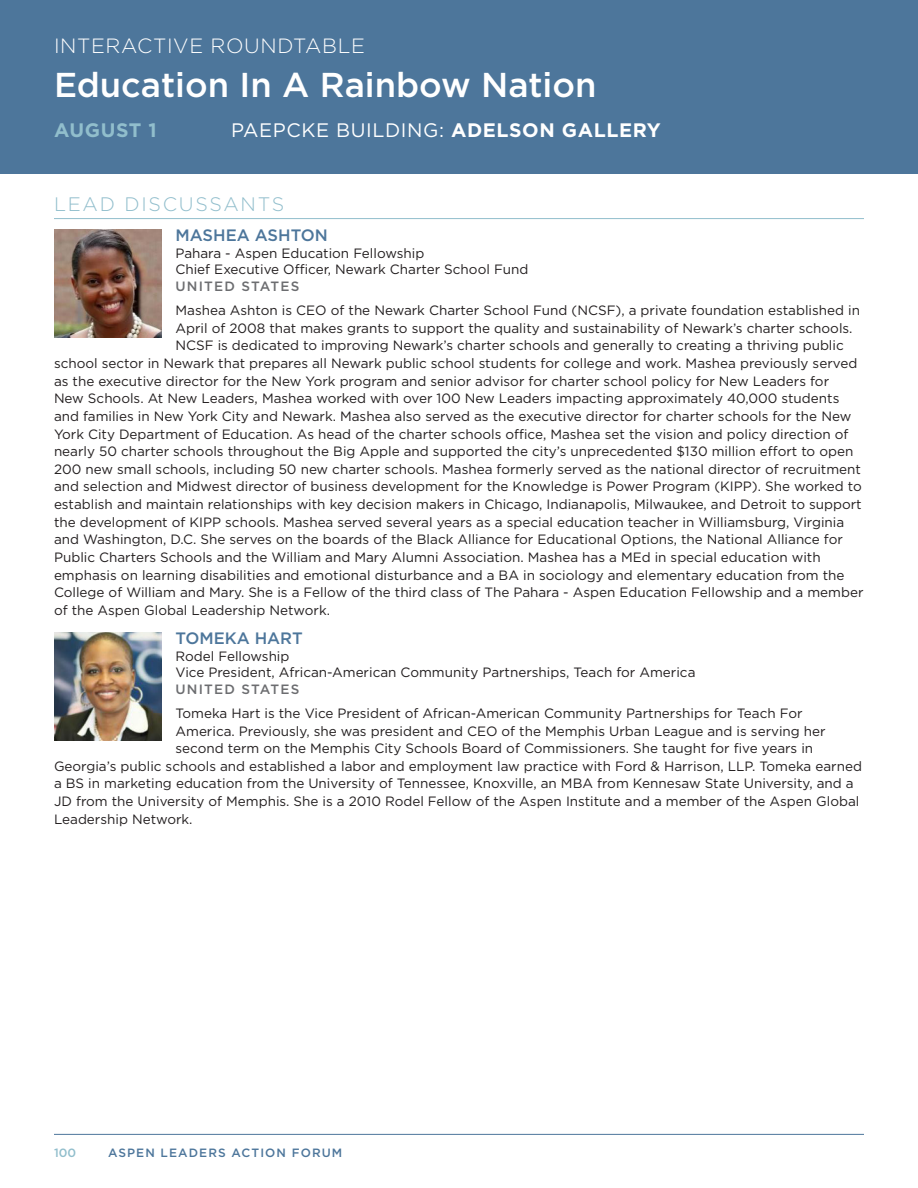
<style>
.page{position:relative;width:918px;height:1188px;background:#fff}
.page>*{position:absolute;margin:0;border:0;box-sizing:border-box;transform-origin:0 0}
.H__title_-_1_line{font:500 34.5px "Gotham";color:#fff}
.H__Header{font:300 20.7px "Gotham";letter-spacing:.03em;color:#fff}
.H__date_time{font:19.5px "Gotham";letter-spacing:.03em;color:#fff}
.moderator_name{font:300 19.5px "Gotham";letter-spacing:.09em;color:#91becc}
.H__date_time-2{font:700 19.5px "Gotham";letter-spacing:.03em;color:#91becc}
.moderator_name-2{font:500 16.5px "Gotham";color:#4d769b}
.body{font:13.5px "Gotham";color:#231f20}
.moderator_title{font:13.5px "Gotham";color:#231f20}
.moderator_country{font:500 13.5px "Gotham";letter-spacing:.09em;color:#6c6d70}
.t1{font:500 12px "Gotham";letter-spacing:.09em;color:#4d769b}
.t2{font:500 12px "Gotham";color:#91becc}
.s1{font-weight:700}
</style>
<div class="page">
<hr style="left:54px;top:1134px;width:810px;height:1px;background:#4d769b">
<div style="left:0;top:0;width:918px;height:174px;background:#4d769b"></div>
<hr style="left:54px;top:218px;width:810px;height:1px;background:#91becc">
<img style="left:54px;top:229px;width:107px;height:108px">
<img style="left:54px;top:632px;width:108px;height:108px">
<p class="H__Header" style="left:54px;top:33px;width:312px">INTERACTIVE ROUNDTABLE</p>
<p class="H__title_-_1_line" style="left:54px;top:62px;width:544px">Education In A Rainbow Nation</p>
<p class="H__date_time-2" style="left:54px;top:117px;width:104px">AUGUST 1</p>
<p class="H__date_time" style="left:231px;top:118px;width:431px">PAEPCKE BUILDING: <span class="s1">ADELSON GALLERY</span></p>
<p class="moderator_name" style="left:54px;top:192px;width:232px">LEAD DISCUSSANTS</p>
<p class="moderator_name-2" style="left:176px;top:225px;width:154px">MASHEA ASHTON</p>
<p class="moderator_title" style="left:176px;top:244px;width:250px">Pahara - Aspen Education Fellowship</p>
<p class="moderator_title" style="left:176px;top:261px;width:354px">Chief Executive Officer, Newark Charter School Fund</p>
<p class="moderator_country" style="left:176px;top:277px;width:125px">UNITED STATES</p>
<p class="body" style="left:176px;top:302px;width:686px">Mashea Ashton is CEO of the Newark Charter School Fund (NCSF), a private foundation established in</p>
<p class="body" style="left:176px;top:319px;width:679px">April of 2008 that makes grants to support the quality and sustainability of Newark’s charter schools.</p>
<p class="body" style="left:176px;top:337px;width:670px">NCSF is dedicated to improving Newark’s charter schools and generally to creating a thriving public</p>
<p class="body" style="left:54px;top:355px;width:805px">school sector in Newark that prepares all Newark public school students for college and work. Mashea previously served</p>
<p class="body" style="left:54px;top:372px;width:777px">as the executive director for the New York program and senior advisor for charter school policy for New Leaders for</p>
<p class="body" style="left:54px;top:390px;width:787px">New Schools. At New Leaders, Mashea worked with over 100 New Leaders impacting approximately 40,000 students</p>
<p class="body" style="left:54px;top:408px;width:799px">and families in New York City and Newark. Mashea also served as the executive director for charter schools for the New</p>
<p class="body" style="left:54px;top:425px;width:796px">York City Department of Education. As head of the charter schools office, Mashea set the vision and policy direction of</p>
<p class="body" style="left:54px;top:443px;width:801px">nearly 50 charter schools throughout the Big Apple and supported the city’s unprecedented $130 million effort to open</p>
<p class="body" style="left:54px;top:460px;width:809px">200 new small schools, including 50 new charter schools. Mashea formerly served as the national director of recruitment</p>
<p class="body" style="left:54px;top:478px;width:809px">and selection and Midwest director of business development for the Knowledge is Power Program (KIPP). She worked to</p>
<p class="body" style="left:54px;top:496px;width:809px">establish and maintain relationships with key decision makers in Chicago, Indianapolis, Milwaukee, and Detroit to support</p>
<p class="body" style="left:54px;top:513px;width:792px">the development of KIPP schools. Mashea served several years as a special education teacher in Williamsburg, Virginia</p>
<p class="body" style="left:54px;top:531px;width:790px">and Washington, D.C. She serves on the boards of the Black Alliance for Educational Options, the National Alliance for</p>
<p class="body" style="left:54px;top:549px;width:768px">Public Charters Schools and the William and Mary Alumni Association. Mashea has a MEd in special education with</p>
<p class="body" style="left:54px;top:566px;width:792px">emphasis on learning disabilities and emotional disturbance and a BA in sociology and elementary education from the</p>
<p class="body" style="left:54px;top:584px;width:811px">College of William and Mary. She is a Fellow of the third class of The Pahara - Aspen Education Fellowship and a member</p>
<p class="body" style="left:54px;top:601px;width:278px">of the Aspen Global Leadership Network.</p>
<p class="moderator_name-2" style="left:176px;top:627px;width:129px">TOMEKA HART</p>
<p class="moderator_title" style="left:176px;top:647px;width:116px">Rodel Fellowship</p>
<p class="moderator_title" style="left:176px;top:664px;width:522px">Vice President, African-American Community Partnerships, Teach for America</p>
<p class="moderator_country" style="left:176px;top:680px;width:125px">UNITED STATES</p>
<p class="body" style="left:176px;top:705px;width:629px">Tomeka Hart is the Vice President of African-American Community Partnerships for Teach For</p>
<p class="body" style="left:176px;top:722px;width:652px">America. Previously, she was president and CEO of the Memphis Urban League and is serving her</p>
<p class="body" style="left:176px;top:740px;width:639px">second term on the Memphis City Schools Board of Commissioners. She taught for five years in</p>
<p class="body" style="left:54px;top:757px;width:810px">Georgia’s public schools and established a labor and employment law practice with Ford &amp; Harrison, LLP. Tomeka earned</p>
<p class="body" style="left:54px;top:775px;width:801px">a BS in marketing education from the University of Tennessee, Knoxville, an MBA from Kennesaw State University, and a</p>
<p class="body" style="left:54px;top:793px;width:807px">JD from the University of Memphis. She is a 2010 Rodel Fellow of the Aspen Institute and a member of the Aspen Global</p>
<p class="body" style="left:54px;top:810px;width:140px">Leadership Network.</p>
<p class="t2" style="left:54px;top:1145px;width:24px">100</p>
<p class="t1" style="left:108px;top:1145px;width:236px">ASPEN LEADERS ACTION FORUM</p>
</div>
